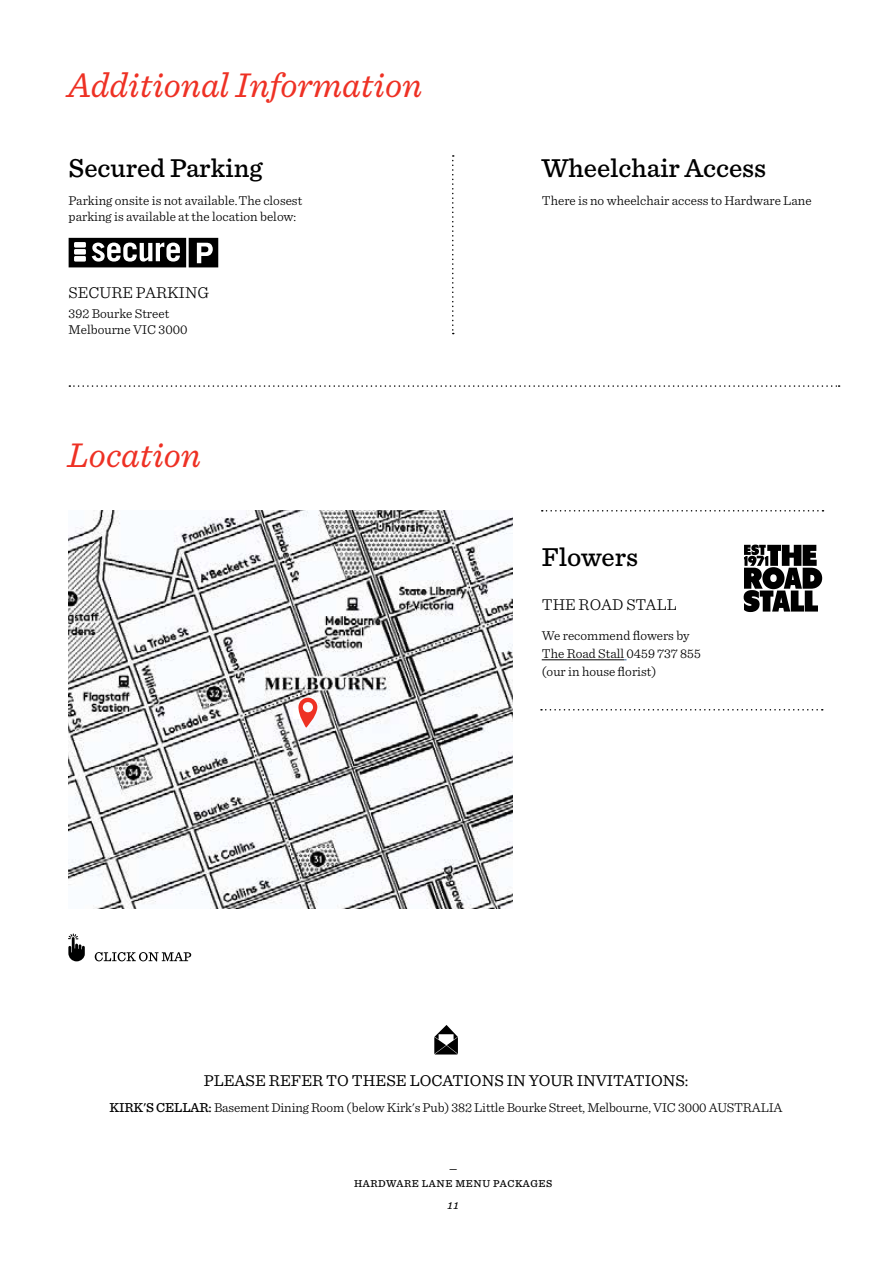
<style>
.page{position:relative;width:893px;height:1263px;background:#fff}
.page>*{position:absolute;margin:0;border:0;box-sizing:border-box;transform-origin:0 0}
.t1{font:italic 36px "Sentinel";color:#ee3124}
.t2{font:500 27px "Sentinel";color:#000}
.t3{font:16.5px "Sentinel";color:#000}
.t4{font:300 16.5px "Sentinel";color:#000}
.t5{font:300 13.5px/18px "Sentinel";color:#000}
.t6{font:500 10.5px/14.7px "Sentinel";letter-spacing:.05em;color:#000;text-align:center}
.t7{font:italic 500 10.5px "Sentinel";color:#000}
.s1{font-weight:500}
</style>
<div class="page">
<svg style="left:434px;top:1025px;width:24px;height:29px"></svg>
<svg style="left:541px;top:709px;width:282px;height:1px"></svg>
<svg style="left:542px;top:510px;width:281px;height:1px"></svg>
<hr style="left:542px;top:659px;width:82px;height:1px;background:#000">
<svg style="left:744px;top:545px;width:78px;height:67px"></svg>
<svg style="left:69px;top:385px;width:771px;height:2px"></svg>
<svg style="left:69px;top:238px;width:149px;height:29px"></svg>
<svg style="left:452px;top:155px;width:2px;height:179px"></svg>
<svg style="left:95px;top:952px;width:96px;height:9px"></svg>
<svg style="left:68px;top:933px;width:17px;height:28px"></svg>
<img style="left:68px;top:510px;width:445px;height:398px">
<div style="left:293px;top:709px;width:10px;height:10px;background:#fff"></div>
<svg style="left:298px;top:697px;width:20px;height:31px"></svg>
<h1 class="t1" style="left:67px;top:58px;width:356px">Additional Information</h1>
<h2 class="t2" style="left:69px;top:147px;width:195px">Secured Parking</h2>
<p class="t5" style="left:69px;top:191px;width:235px;line-height:16.2px">Parking onsite is not available. The closest parking is available at the location below:</p>
<p class="t4" style="left:69px;top:280px;width:142px">SECURE PARKING</p>
<p class="t5" style="left:69px;top:305px;width:121px;line-height:16.2px">392 Bourke Street<br>Melbourne VIC 3000</p>
<h1 class="t1" style="left:68px;top:428px;width:135px">Location</h1>
<h2 class="t2" style="left:542px;top:147px;width:226px">Wheelchair Access</h2>
<p class="t5" style="left:542px;top:190px;width:271px">There is no wheelchair access to Hardware Lane</p>
<h2 class="t2" style="left:542px;top:537px;width:98px">Flowers</h2>
<p class="t4" style="left:542px;top:592px;width:136px">THE ROAD STALL</p>
<p class="t5" style="left:542px;top:626px;width:160px">We recommend flowers by<br>The Road Stall 0459 737 855 (our in house florist)</p>
<p class="t3" style="left:204px;top:1067px;width:486px">PLEASE REFER TO THESE LOCATIONS IN YOUR INVITATIONS:</p>
<p class="t5" style="left:110px;top:1097px;width:675px"><span class="s1">KIRK'S CELLAR:</span> Basement Dining Room (below Kirk's Pub) 382 Little Bourke Street, Melbourne, VIC 3000 AUSTRALIA</p>
<p class="t6" style="left:354px;top:1160px;width:200px">—<br>HARDWARE LANE MENU PACKAGES</p>
<p class="t7" style="left:447px;top:1197px;width:13px">11</p>
</div>
